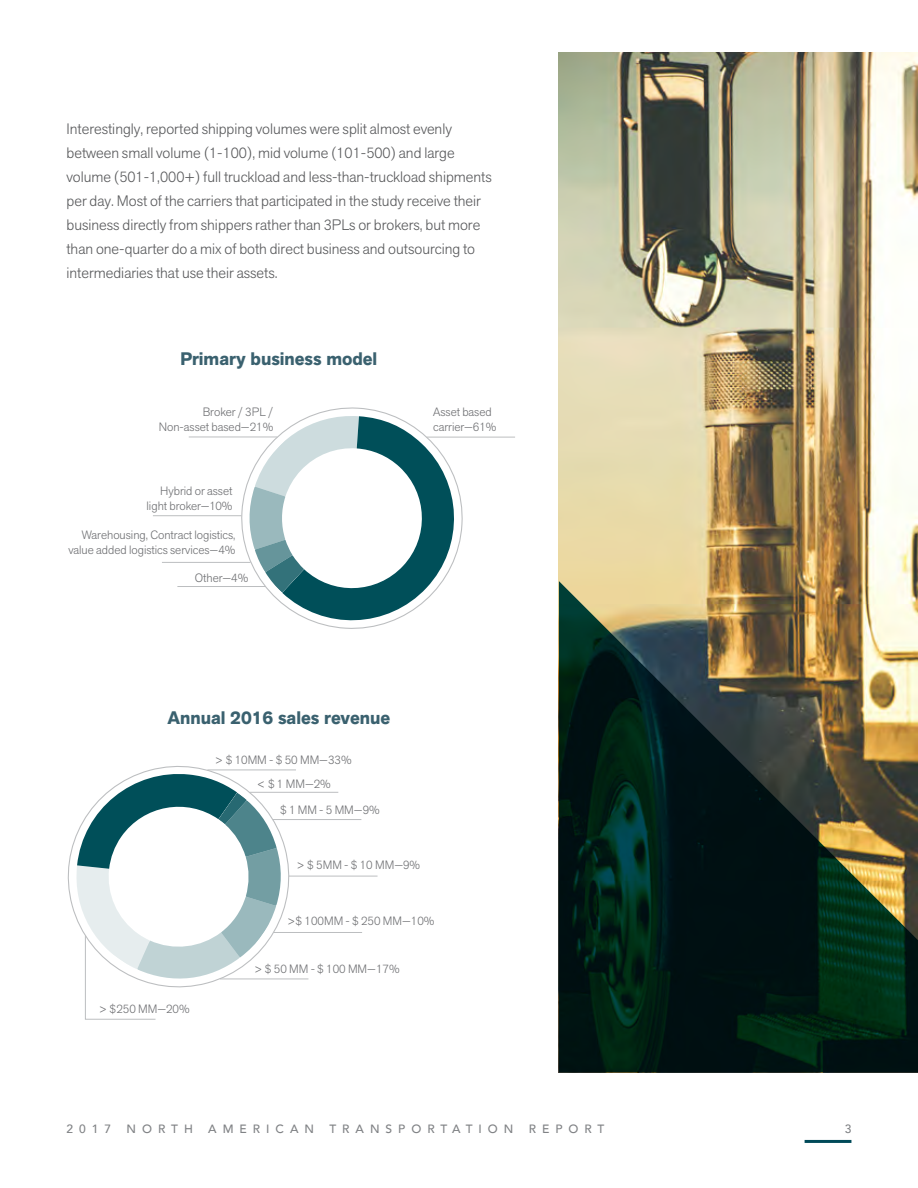
<style>
.page{position:relative;width:918px;height:1188px;background:#fff}
.page>*{position:absolute;margin:0;border:0;box-sizing:border-box;transform-origin:0 0}
.t1{font:700 18px "Akzid Grtsk Next";color:#3a616f}
.t2{font:300 15px/24px "Akzid Grtsk Next";color:#58595b}
.t3{font:300 12px/15px "Akzid Grtsk Next";color:#6d6e71;text-align:right}
.t4{font:500 12px "Avenir";letter-spacing:.5em;color:#808285}
</style>
<div class="page">
<hr style="left:805px;top:1140px;width:46px;height:3px;background:#004a59">
<svg style="left:239px;top:407px;width:227px;height:149px"></svg>
<svg style="left:248px;top:413px;width:217px;height:216px"></svg>
<hr style="left:427px;top:437px;width:88px;height:1px;background:#bcbec0">
<hr style="left:162px;top:562px;width:89px;height:1px;background:#bcbec0">
<hr style="left:177px;top:586px;width:89px;height:1px;background:#bcbec0">
<hr style="left:153px;top:515px;width:88px;height:1px;background:#bcbec0">
<hr style="left:189px;top:437px;width:88px;height:1px;background:#bcbec0">
<svg style="left:67px;top:766px;width:235px;height:213px"></svg>
<hr style="left:220px;top:979px;width:88px;height:1px;background:#bcbec0">
<hr style="left:250px;top:792px;width:88px;height:1px;background:#bcbec0">
<hr style="left:273px;top:819px;width:88px;height:1px;background:#bcbec0">
<hr style="left:289px;top:876px;width:89px;height:1px;background:#bcbec0">
<hr style="left:274px;top:932px;width:88px;height:1px;background:#bcbec0">
<hr style="left:207px;top:770px;width:89px;height:1px;background:#bcbec0">
<svg style="left:72px;top:769px;width:210px;height:251px"></svg>
<img style="left:559px;top:53px;width:359px;height:528px">
<svg style="left:559px;top:581px;width:359px;height:491px"></svg>
<p class="t2" style="left:67px;top:117px;width:427px">Interestingly, reported shipping volumes were split almost evenly between small volume (1-100), mid volume (101-500) and large volume (501-1,000+) full truckload and less-than-truckload shipments per day. Most of the carriers that participated in the study receive their business directly from shippers rather than 3PLs or brokers, but more than one-quarter do a mix of both direct business and outsourcing to intermediaries that use their assets.</p>
<p class="t1" style="left:181px;top:347px;width:198px">Primary business model</p>
<p class="t3" style="left:159px;top:404px;width:116px">Broker / 3PL /<br>Non-asset based—21%</p>
<p class="t3" style="left:433px;top:404px;width:65px;text-align:left">Asset based carrier—61%</p>
<p class="t3" style="left:147px;top:483px;width:87px">Hybrid or asset light broker—10%</p>
<p class="t3" style="left:68px;top:528px;width:169px">Warehousing, Contract logistics, value added logistics services—4%</p>
<p class="t3" style="left:195px;top:570px;width:55px">Other—4%</p>
<p class="t1" style="left:168px;top:706px;width:224px">Annual 2016 sales revenue</p>
<p class="t3" style="left:215px;top:752px;width:139px">&gt; $ 10MM - $ 50 MM—33%</p>
<p class="t3" style="left:280px;top:771px;width:101px;line-height:25.8px;text-align:left;text-indent:-23px">&lt; $ 1 MM—2%<br>$ 1 MM - 5 MM—9%</p>
<p class="t3" style="left:296px;top:857px;width:126px">&gt; $ 5MM - $ 10 MM—9%</p>
<p class="t3" style="left:287px;top:913px;width:149px">&gt;$ 100MM - $ 250 MM—10%</p>
<p class="t3" style="left:99px;top:1001px;width:93px">&gt; $250 MM—20%</p>
<p class="t3" style="left:254px;top:961px;width:147px">&gt; $ 50 MM - $ 100 MM—17%</p>
<p class="t4" style="left:67px;top:1119px;width:46px">2017</p>
<p class="t4" style="left:127px;top:1119px;width:68px">NORTH</p>
<p class="t4" style="left:208px;top:1119px;width:107px">AMERICAN</p>
<p class="t4" style="left:329px;top:1119px;width:185px">TRANSPORTATION</p>
<p class="t4" style="left:529px;top:1119px;width:77px">REPORT</p>
<p class="t4" style="left:845px;top:1119px;width:8px">3</p>
</div>
